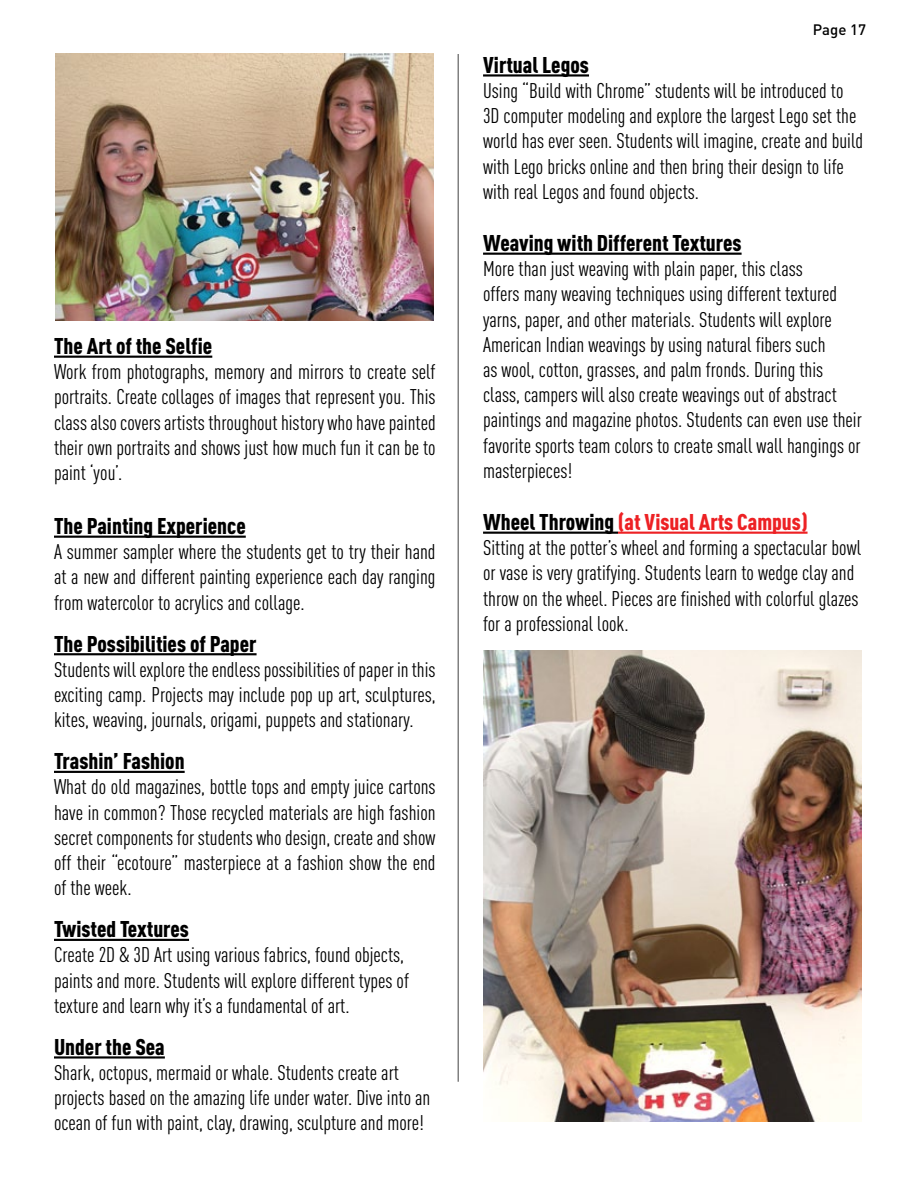
<style>
.page{position:relative;width:918px;height:1188px;background:#fff}
.page>*{position:absolute;margin:0;border:0;box-sizing:border-box;transform-origin:0 0}
.t1{font:900 condensed 22.5px "DIN Pro";color:#000}
.t2{font:900 condensed 22.5px "DIN Pro";color:#ed2124}
.t3{font:condensed 21px/25.2px "DIN Pro";color:#000}
.t4{font:500 15px "DIN Pro";color:#000}
.s1{color:#000}
</style>
<div class="page">
<hr style="left:54px;top:356px;width:158px;height:2px;background:#000">
<hr style="left:54px;top:536px;width:192px;height:2px;background:#000">
<hr style="left:54px;top:653px;width:203px;height:2px;background:#000">
<hr style="left:54px;top:771px;width:131px;height:2px;background:#000">
<hr style="left:54px;top:939px;width:135px;height:2px;background:#000">
<hr style="left:54px;top:1056px;width:111px;height:3px;background:#000">
<hr style="left:483px;top:74px;width:106px;height:3px;background:#000">
<hr style="left:483px;top:253px;width:259px;height:2px;background:#000">
<hr style="left:483px;top:532px;width:135px;height:2px;background:#000">
<hr style="left:618px;top:532px;width:190px;height:2px;background:#ed2124">
<hr style="left:458px;top:54px;width:1px;height:1028px;background:#808080">
<img style="left:484px;top:650px;width:378px;height:471px">
<img style="left:56px;top:54px;width:378px;height:267px">
<p class="t1" style="left:54px;top:329px;width:160px">The Art of the Selfie</p>
<p class="t3" style="left:54px;top:358px;width:383px;text-align:justify">Work from photographs, memory and mirrors to create self portraits. Create collages of images that represent you. This class also covers artists throughout history who have painted their own portraits and shows just how much fun it can be to paint ‘you’.</p>
<p class="t1" style="left:54px;top:509px;width:193px">The Painting Experience</p>
<p class="t3" style="left:54px;top:538px;width:383px;text-align:justify">A summer sampler where the students get to try their hand at a new and different painting experience each day ranging from watercolor to acrylics and collage.</p>
<p class="t1" style="left:54px;top:626px;width:204px">The Possibilities of Paper</p>
<p class="t3" style="left:54px;top:655px;width:383px;text-align:justify">Students will explore the endless possibilities of paper in this exciting camp. Projects may include pop up art, sculptures, kites, weaving, journals, origami, puppets and stationary.</p>
<p class="t1" style="left:54px;top:744px;width:132px">Trashin’ Fashion</p>
<p class="t3" style="left:54px;top:773px;width:383px;text-align:justify">What do old magazines, bottle tops and empty juice cartons have in common? Those recycled materials are high fashion secret components for students who design, create and show off their “ecotoure” masterpiece at a fashion show the end of the week.</p>
<p class="t1" style="left:54px;top:912px;width:137px">Twisted Textures</p>
<p class="t3" style="left:54px;top:941px;width:357px">Create 2D &amp; 3D Art using various fabrics, found objects, paints and more. Students will explore different types of texture and learn why it’s a fundamental of art.</p>
<p class="t1" style="left:54px;top:1029px;width:112px">Under the Sea</p>
<p class="t3" style="left:54px;top:1059px;width:378px">Shark, octopus, mermaid or whale. Students create art projects based on the amazing life under water. Dive into an ocean of fun with paint, clay, drawing, sculpture and more!</p>
<p class="t4" style="left:813px;top:17px;width:55px">Page 17</p>
<p class="t1" style="left:483px;top:47px;width:107px">Virtual Legos</p>
<p class="t3" style="left:483px;top:76px;width:382px">Using “Build with Chrome” students will be introduced to 3D computer modeling and explore the largest Lego set the world has ever seen. Students will imagine, create and build with Lego bricks online and then bring their design to life with real Legos and found objects.</p>
<p class="t1" style="left:483px;top:226px;width:260px">Weaving with Different Textures</p>
<p class="t3" style="left:483px;top:255px;width:380px">More than just weaving with plain paper, this class<br>offers many weaving techniques using different textured yarns, paper, and other materials. Students will explore American Indian weavings by using natural fibers such<br>as wool, cotton, grasses, and palm fronds. During this class, campers will also create weavings out of abstract paintings and magazine photos. Students can even use their favorite sports team colors to create small wall hangings or masterpieces!</p>
<p class="t2" style="left:483px;top:505px;width:326px"><span class="s1">Wheel Throwing</span> (at Visual Arts Campus)</p>
<p class="t3" style="left:483px;top:534px;width:380px">Sitting at the potter’s wheel and forming a spectacular bowl or vase is very gratifying. Students learn to wedge clay and throw on the wheel. Pieces are finished with colorful glazes for a professional look.</p>
</div>
